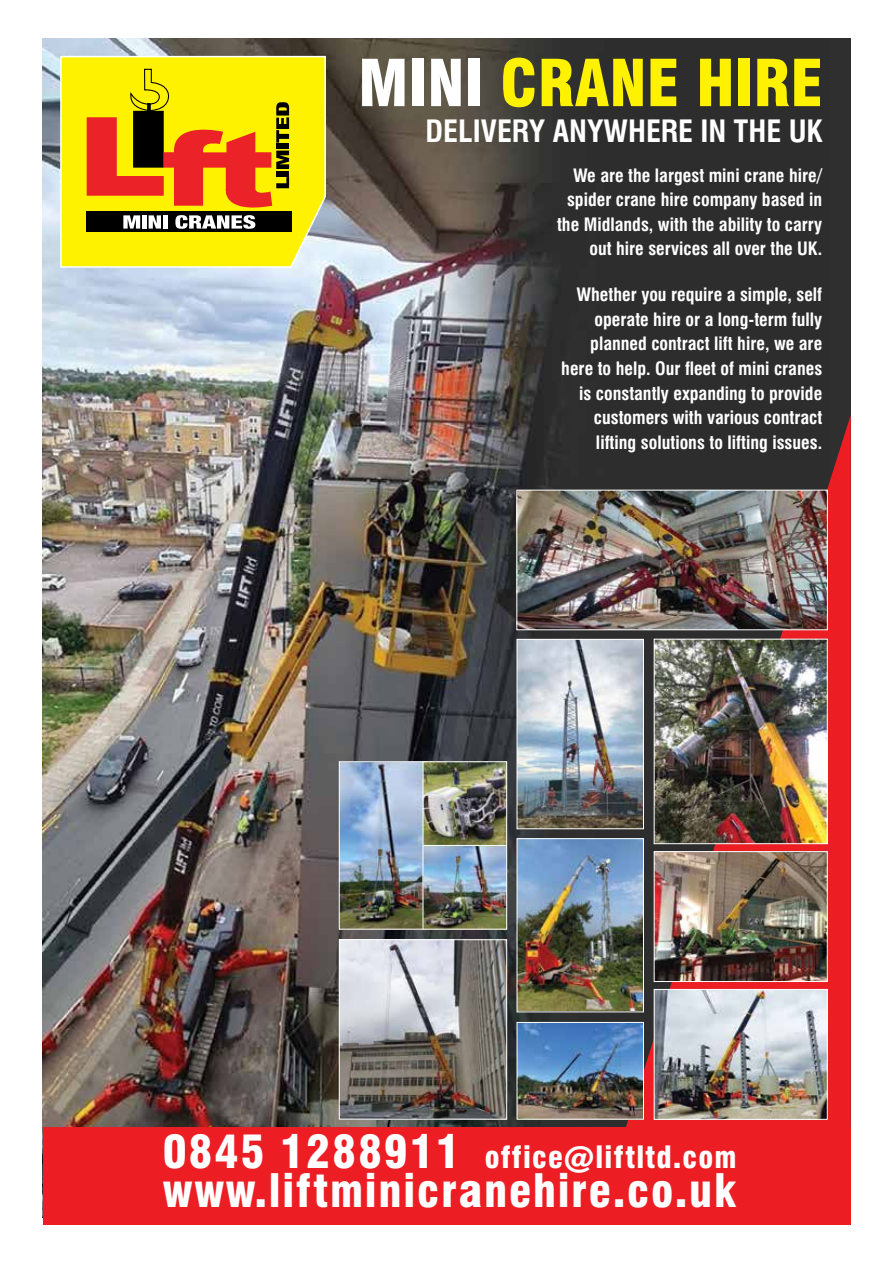
<style>
.page{position:relative;width:893px;height:1263px;background:#fff}
.page>*{position:absolute;margin:0;border:0;box-sizing:border-box;transform-origin:0 0}
.t1{font:900 condensed 63px "Swiss 721 BT";color:#fff200}
.t2{font:900 condensed 45px "Swiss 721 BT";letter-spacing:.04em;color:#fff}
.t3{font:900 condensed 30px "Swiss 721 BT";letter-spacing:.04em;color:#fff}
.t4{font:700 condensed 30px "Swiss 721 BT";color:#fff}
.t5{font:700 condensed 18px/24.6px "Swiss 721 BT";color:#fff;text-align:right}
.s1{color:#fff}
.s2{font-size:45px}
</style>
<div class="page">
<img style="left:43px;top:38px;width:808px;height:1089px">
<svg style="left:59px;top:55px;width:268px;height:213px;background:#dfb818"></svg>
<div style="left:43px;top:1127px;width:808px;height:98px;background:#ed1d24"></div>
<svg style="left:623px;top:415px;width:228px;height:712px;background:#87272b"></svg>
<img style="left:519px;top:1024px;width:123px;height:93px">
<div style="left:517px;top:1022px;width:127px;height:97px;border:1px solid #fff"></div>
<img style="left:519px;top:840px;width:123px;height:170px">
<div style="left:517px;top:838px;width:127px;height:174px;border:1px solid #fff"></div>
<img style="left:518px;top:492px;width:308px;height:136px">
<div style="left:516px;top:490px;width:312px;height:140px;border:1px solid #fff"></div>
<img style="left:656px;top:641px;width:170px;height:201px">
<div style="left:654px;top:639px;width:174px;height:205px;border:1px solid #fff"></div>
<img style="left:656px;top:853px;width:170px;height:127px">
<div style="left:654px;top:851px;width:174px;height:131px;border:1px solid #fff"></div>
<img style="left:656px;top:991px;width:170px;height:127px">
<div style="left:654px;top:989px;width:174px;height:131px;border:1px solid #fff"></div>
<img style="left:519px;top:641px;width:123px;height:186px">
<div style="left:517px;top:639px;width:127px;height:190px;border:1px solid #fff"></div>
<img style="left:341px;top:941px;width:164px;height:176px">
<div style="left:339px;top:939px;width:168px;height:180px;border:1px solid #fff"></div>
<img style="left:341px;top:763px;width:164px;height:164px">
<div style="left:339px;top:761px;width:168px;height:168px;border:1px solid #fff"></div>
<hr style="left:423px;top:761px;width:1px;height:168px;background:#fff">
<hr style="left:423px;top:845px;width:84px;height:1px;background:#fff">
<h1 class="t1" style="left:358px;top:45px;width:466px"><span class="s1">MINI</span> CRANE HIRE</h1>
<h3 class="t4" style="left:425px;top:113px;width:399px">DELIVERY ANYWHERE IN THE UK</h3>
<p class="t5" style="left:557px;top:163px;width:267px">We are the largest mini crane hire/ spider crane hire company based in the Midlands, with the ability to carry out hire services all over the UK.</p>
<p class="t5" style="left:561px;top:282px;width:262px">Whether you require a simple, self operate hire or a long-term fully planned contract lift hire, we are here to help. Our fleet of mini cranes is constantly expanding to provide customers with various contract lifting solutions to lifting issues.</p>
<h3 class="t3" style="left:163px;top:1139px;width:575px"><span class="s2">0845 1288911</span> office@liftltd.com</h3>
<h2 class="t2" style="left:163px;top:1163px;width:575px">www.liftminicranehire.co.uk</h2>
</div>
